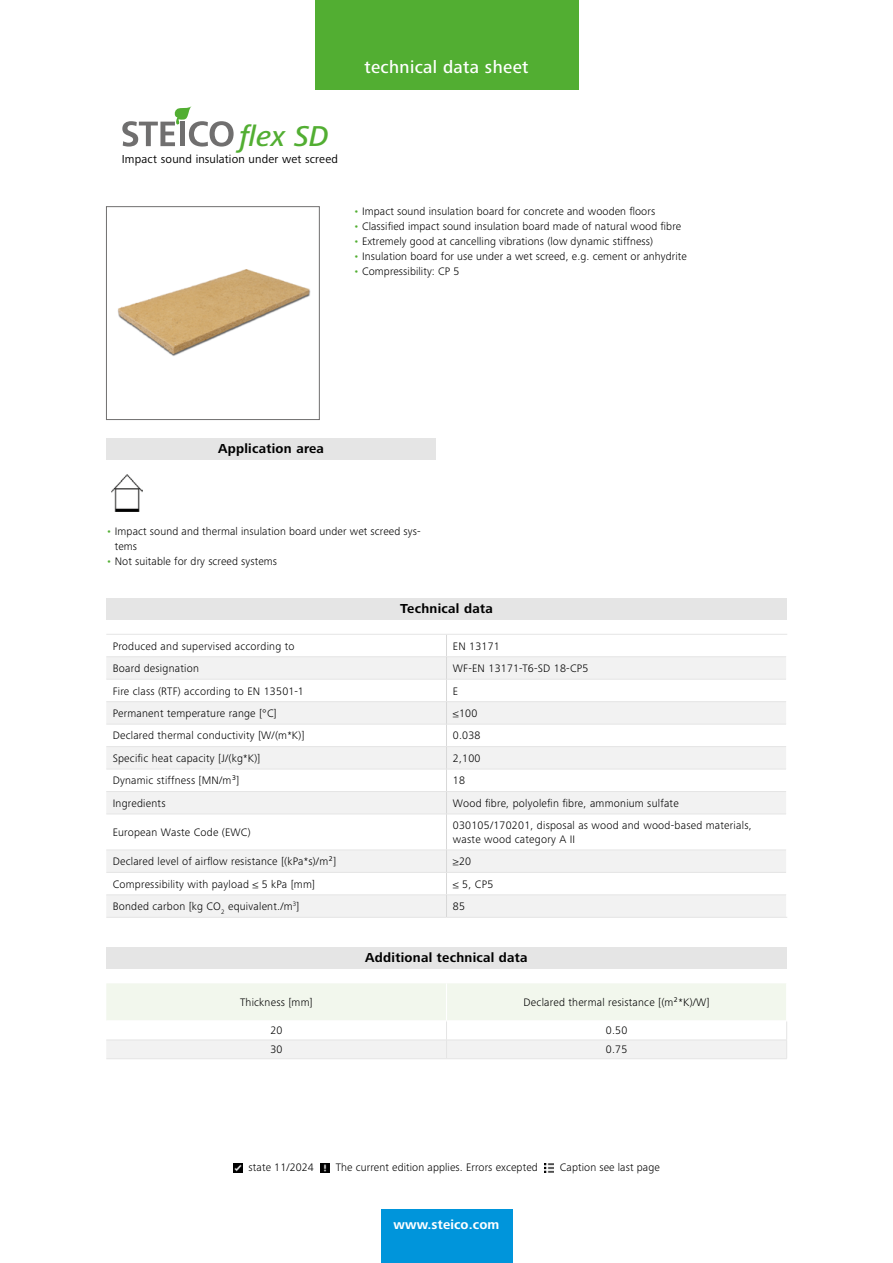
<style>
.page{position:relative;width:893px;height:1263px;background:#fff}
.page>*{position:absolute;margin:0;border:0;box-sizing:border-box;transform-origin:0 0}
.t1{font:italic 500 29.7px "Frutiger Next LTW1 G";color:#52ae32}
.t2{font:500 18px "Frutiger Next LTW1 G";letter-spacing:.02em;color:#fff}
.t3{font:700 13.5px "Frutiger Next LTW1 G";letter-spacing:.02em;color:#000}
.t4{font:700 13.5px "Frutiger Next LTW1 G";letter-spacing:.01em;color:#fff}
.t5{font:12px "Frutiger Next LTW1 G";letter-spacing:.015em;color:#000}
.t6{font:300 11.25px/15px "Frutiger Next LTW1 G";letter-spacing:.02em;color:#000}
.s1{color:#52ae32}
</style>
<div class="page">
<svg style="left:122px;top:106px;width:112px;height:41px"></svg>
<img style="left:117px;top:269px;width:194px;height:87px">
<div style="left:106px;top:206px;width:213px;height:214px;border:1px solid #706f6f"></div>
<div style="left:106px;top:438px;width:330px;height:21px;background:#e5e5e5"></div>
<img style="left:112px;top:474px;width:31px;height:38px">
<div style="left:106px;top:598px;width:681px;height:22px;background:#e5e5e5"></div>
<svg style="left:106px;top:657px;width:680px;height:260px;fill:#f2f2f2"></svg>
<hr style="left:106px;top:656px;width:340px;height:1px;background:#e5e5e5">
<hr style="left:446px;top:656px;width:340px;height:1px;background:#e5e5e5">
<hr style="left:106px;top:679px;width:340px;height:1px;background:#e5e5e5">
<hr style="left:446px;top:679px;width:340px;height:1px;background:#e5e5e5">
<hr style="left:106px;top:701px;width:340px;height:1px;background:#e5e5e5">
<hr style="left:446px;top:701px;width:340px;height:1px;background:#e5e5e5">
<hr style="left:106px;top:724px;width:340px;height:1px;background:#e5e5e5">
<hr style="left:446px;top:724px;width:340px;height:1px;background:#e5e5e5">
<hr style="left:106px;top:746px;width:340px;height:1px;background:#e5e5e5">
<hr style="left:446px;top:746px;width:340px;height:1px;background:#e5e5e5">
<hr style="left:106px;top:769px;width:340px;height:1px;background:#e5e5e5">
<hr style="left:446px;top:769px;width:340px;height:1px;background:#e5e5e5">
<hr style="left:106px;top:791px;width:340px;height:1px;background:#e5e5e5">
<hr style="left:446px;top:791px;width:340px;height:1px;background:#e5e5e5">
<svg style="left:446px;top:635px;width:1px;height:179px"></svg>
<hr style="left:106px;top:814px;width:340px;height:1px;background:#e5e5e5">
<hr style="left:446px;top:814px;width:340px;height:1px;background:#e5e5e5">
<hr style="left:446px;top:814px;width:1px;height:36px;background:#d8d8d8">
<hr style="left:106px;top:850px;width:340px;height:1px;background:#e5e5e5">
<hr style="left:446px;top:850px;width:340px;height:1px;background:#e5e5e5">
<hr style="left:106px;top:872px;width:340px;height:1px;background:#e5e5e5">
<hr style="left:446px;top:872px;width:340px;height:1px;background:#e5e5e5">
<hr style="left:106px;top:895px;width:340px;height:1px;background:#e5e5e5">
<hr style="left:446px;top:895px;width:340px;height:1px;background:#e5e5e5">
<svg style="left:446px;top:851px;width:1px;height:66px"></svg>
<hr style="left:106px;top:634px;width:340px;height:1px;background:#e5e5e5">
<hr style="left:446px;top:634px;width:341px;height:1px;background:#e5e5e5">
<hr style="left:106px;top:917px;width:340px;height:1px;background:#e5e5e5">
<hr style="left:446px;top:917px;width:341px;height:1px;background:#e5e5e5">
<div style="left:106px;top:947px;width:681px;height:21px;background:#e5e5e5"></div>
<svg style="left:106px;top:983px;width:681px;height:75px"></svg>
<hr style="left:106px;top:1058px;width:340px;height:1px;background:#e5e5e5">
<hr style="left:446px;top:1058px;width:341px;height:1px;background:#e5e5e5">
<div style="left:315px;top:0;width:263px;height:89px;background:#52ae32"></div>
<div style="left:381px;top:1210px;width:131px;height:53px;background:#0095db"></div>
<svg style="left:233px;top:1163px;width:9px;height:9px"></svg>
<svg style="left:320px;top:1163px;width:10px;height:9px"></svg>
<svg style="left:544px;top:1163px;width:10px;height:9px"></svg>
<h2 class="t2" style="left:364px;top:56px;width:166px">technical data sheet</h2>
<h1 class="t1" style="left:240px;top:119px;width:91px">flex SD</h1>
<p class="t5" style="left:122px;top:152px;width:218px">Impact sound insulation under wet screed</p>
<p class="t6" style="left:353px;top:203px;width:303px"><span class="s1">•</span> Impact sound insulation board for concrete and wooden floors</p>
<p class="t6" style="left:353px;top:218px;width:329px"><span class="s1">•</span> Classified impact sound insulation board made of natural wood fibre</p>
<p class="t6" style="left:353px;top:233px;width:301px"><span class="s1">•</span> Extremely good at cancelling vibrations (low dynamic stiffness)</p>
<p class="t6" style="left:353px;top:248px;width:335px"><span class="s1">•</span> Insulation board for use under a wet screed, e.g. cement or anhydrite</p>
<p class="t6" style="left:353px;top:263px;width:107px"><span class="s1">•</span> Compressibility: CP 5</p>
<p class="t3" style="left:218px;top:441px;width:107px">Application area</p>
<p class="t6" style="left:115px;top:524px;width:307px;text-indent:-9px"><span class="s1">•</span> Impact sound and thermal insulation board under wet screed sys&shy;tems</p>
<p class="t6" style="left:106px;top:554px;width:172px"><span class="s1">•</span> Not suitable for dry screed systems</p>
<p class="t3" style="left:400px;top:601px;width:94px">Technical data</p>
<p class="t6" style="left:113px;top:638px;width:183px">Produced and supervised according to</p>
<p class="t6" style="left:453px;top:638px;width:49px">EN 13171</p>
<p class="t6" style="left:113px;top:661px;width:88px">Board designation</p>
<p class="t6" style="left:453px;top:661px;width:137px">WF-EN 13171-T6-SD 18-CP5</p>
<p class="t6" style="left:113px;top:683px;width:193px">Fire class (RTF) according to EN 13501-1</p>
<p class="t6" style="left:453px;top:683px;width:7px">E</p>
<p class="t6" style="left:113px;top:706px;width:166px">Permanent temperature range [°C]</p>
<p class="t6" style="left:453px;top:706px;width:26px">≤100</p>
<p class="t6" style="left:113px;top:728px;width:193px">Declared thermal conductivity [W/(m*K)]</p>
<p class="t6" style="left:453px;top:728px;width:29px">0.038</p>
<p class="t6" style="left:113px;top:751px;width:149px">Specific heat capacity [J/(kg*K)]</p>
<p class="t6" style="left:453px;top:751px;width:29px">2,100</p>
<p class="t6" style="left:113px;top:773px;width:128px">Dynamic stiffness [MN/m³]</p>
<p class="t6" style="left:453px;top:773px;width:14px">18</p>
<p class="t6" style="left:113px;top:795px;width:54px">Ingredients</p>
<p class="t6" style="left:453px;top:795px;width:227px">Wood fibre, polyolefin fibre, ammonium sulfate</p>
<p class="t6" style="left:113px;top:825px;width:139px">European Waste Code (EWC)</p>
<p class="t6" style="left:453px;top:819px;width:300px;line-height:13.5px">030105/170201, disposal as wood and wood-based materials, waste wood category A II</p>
<p class="t6" style="left:113px;top:854px;width:225px">Declared level of airflow resistance [(kPa*s)/m²]</p>
<p class="t6" style="left:453px;top:854px;width:20px">≥20</p>
<p class="t6" style="left:113px;top:876px;width:204px">Compressibility with payload ≤ 5 kPa [mm]</p>
<p class="t6" style="left:453px;top:876px;width:42px">≤ 5, CP5</p>
<p class="t6" style="left:113px;top:899px;width:188px">Bonded carbon [kg CO<sub>2</sub> equivalent./m<sup>3</sup>]</p>
<p class="t6" style="left:453px;top:899px;width:14px">85</p>
<p class="t3" style="left:365px;top:950px;width:164px">Additional technical data</p>
<p class="t6" style="left:240px;top:995px;width:74px">Thickness [mm]</p>
<p class="t6" style="left:524px;top:995px;width:188px">Declared thermal resistance [(m²*K)/W]</p>
<p class="t6" style="left:270px;top:1023px;width:14px">20</p>
<p class="t6" style="left:606px;top:1023px;width:23px">0.50</p>
<p class="t6" style="left:270px;top:1042px;width:14px">30</p>
<p class="t6" style="left:606px;top:1042px;width:23px">0.75</p>
<p class="t6" style="left:249px;top:1160px;width:67px">state 11/2024</p>
<p class="t6" style="left:336px;top:1160px;width:204px">The current edition applies. Errors excepted</p>
<p class="t6" style="left:560px;top:1160px;width:101px">Caption see last page</p>
<p class="t4" style="left:394px;top:1217px;width:107px">www.steico.com</p>
</div>
